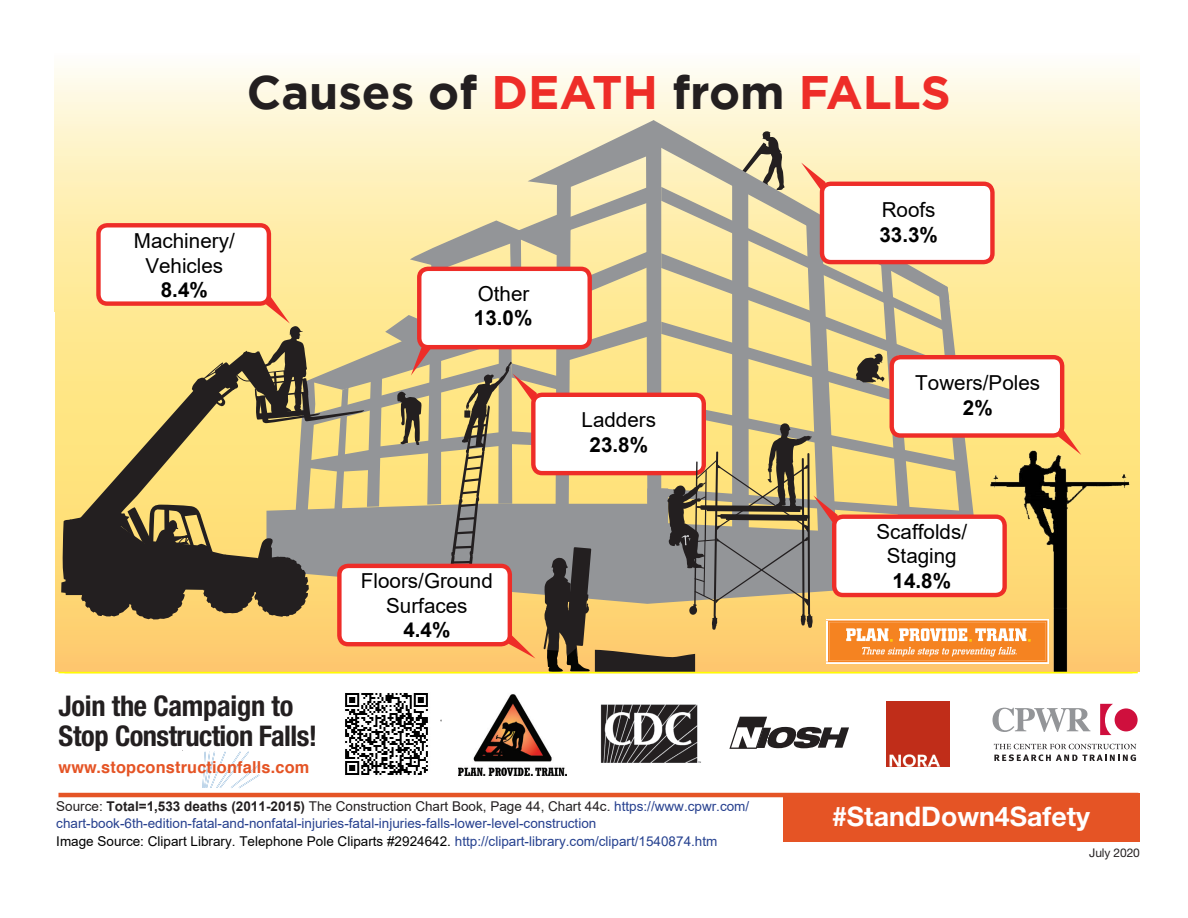
<style>
.page{position:relative;width:1188px;height:918px;background:#fff}
.page>*{position:absolute;margin:0;border:0;box-sizing:border-box;transform-origin:0 0}
.t1{font:700 46.95px "Gotham";color:#231f20}
.t2{font:700 condensed 28.5px/30px "Helvetica Neue";letter-spacing:-.01em;color:#231f20}
.t3{font:700 27px "Helvetica Neue";color:#fff}
.t4{font:20.7px/24.8px "Arial";color:#000;text-align:center}
.t5{font:700 20.7px "Arial";color:#000}
.t6{font:700 16.5px "Helvetica";letter-spacing:.01em;color:#e55425}
.t7{font:13.5px/17.2px "Arial";color:#253f8e}
.t8{font:12px "Helvetica Neue";letter-spacing:-.01em;color:#231f20}
.s1{color:#ee2d28}
.s2{color:#231f20}
.s3{font-weight:700;color:#231f20}
.s4{color:#000}
.s5{color:#24408f}
</style>
<div class="page">
<img style="left:978px;top:311px;width:161px;height:361px">
<div style="left:834px;top:517px;width:171px;height:78px;background:#fff;border-radius:9px"></div>
<div style="left:820px;top:182px;width:175px;height:82px;border:4px solid #ee2d28;border-radius:9px"></div>
<div style="left:890px;top:357px;width:171px;height:79px;background:#fff;border-radius:9px"></div>
<div style="left:890px;top:355px;width:174px;height:83px;border:4px solid #ee2d28;border-radius:9px"></div>
<svg style="left:1057px;top:426px;width:24px;height:18px"></svg>
<svg style="left:203px;top:752px;width:56px;height:36px"></svg>
<svg style="left:61px;top:120px;width:917px;height:552px"></svg>
<img style="left:988px;top:444px;width:142px;height:228px">
<img style="left:827px;top:619px;width:221px;height:44px">
<hr style="left:59px;top:793px;width:1080px;height:4px;background:#e55425">
<hr style="left:59px;top:672px;width:1079px;height:1px;background:#ff0">
<div style="left:783px;top:793px;width:357px;height:49px;background:#e55425"></div>
<img style="left:601px;top:704px;width:100px;height:59px">
<svg style="left:729px;top:717px;width:120px;height:32px"></svg>
<svg style="left:994px;top:744px;width:142px;height:17px"></svg>
<svg style="left:993px;top:708px;width:98px;height:24px"></svg>
<svg style="left:1100px;top:704px;width:38px;height:31px"></svg>
<img style="left:459px;top:694px;width:108px;height:82px">
<img style="left:886px;top:701px;width:63px;height:65px">
<img style="left:345px;top:693px;width:83px;height:82px">
<h1 class="t1" style="left:247px;top:66px;width:706px">Causes of <span class="s1">DEATH</span> from <span class="s1">FALLS</span></h1>
<h3 class="t4" style="left:134px;top:228px;width:102px">Machinery/<br>Vehicles</h3>
<h3 class="t5" style="left:161px;top:276px;width:49px">8.4%</h3>
<h3 class="t4" style="left:478px;top:281px;width:53px">Other</h3>
<h3 class="t5" style="left:474px;top:304px;width:60px">13.0%</h3>
<h3 class="t4" style="left:582px;top:408px;width:76px">Ladders</h3>
<h3 class="t5" style="left:590px;top:430px;width:60px">23.8%</h3>
<h3 class="t4" style="left:882px;top:197px;width:55px">Roofs</h3>
<h3 class="t5" style="left:879px;top:220px;width:60px">33.3%</h3>
<h3 class="t4" style="left:915px;top:371px;width:126px">Towers/Poles</h3>
<h3 class="t5" style="left:963px;top:393px;width:31px">2%</h3>
<h3 class="t4" style="left:877px;top:519px;width:92px">Scaffolds/<br>Staging</h3>
<h2 class="t2" style="left:58px;top:694px;width:260px">Join the Campaign to<br>Stop Construction Falls!</h2>
<p class="t6" style="left:58px;top:761px;width:252px">www.stopconstructionfalls.com</p>
<h3 class="t4" style="left:361px;top:568px;width:133px">Floors/Ground</h3>
<h3 class="t5" style="left:893px;top:566px;width:60px">14.8%</h3>
<h3 class="t4" style="left:386px;top:593px;width:83px">Surfaces</h3>
<h3 class="t5" style="left:403px;top:615px;width:49px">4.4%</h3>
<p class="t7" style="left:56px;top:798px;width:695px"><span class="s2">Source:</span> <span class="s3">Total=1,533 deaths (2011-2015)</span> <span class="s2">The Construction Chart Book, Page 44, Chart 44c.</span> https://www.cpwr.com/ chart-book-6th-edition-fatal-and-nonfatal-injuries-fatal-injuries-falls-lower-level-construction<br><span class="s4">Image Source: Clipart Library. Telephone Pole Cliparts #2924642.</span> <span class="s5">http://clipart-library.com/clipart/1540874.htm</span></p>
<h3 class="t3" style="left:832px;top:806px;width:259px">#StandDown4Safety</h3>
<p class="t8" style="left:1089px;top:849px;width:52px">July 2020</p>
</div>
